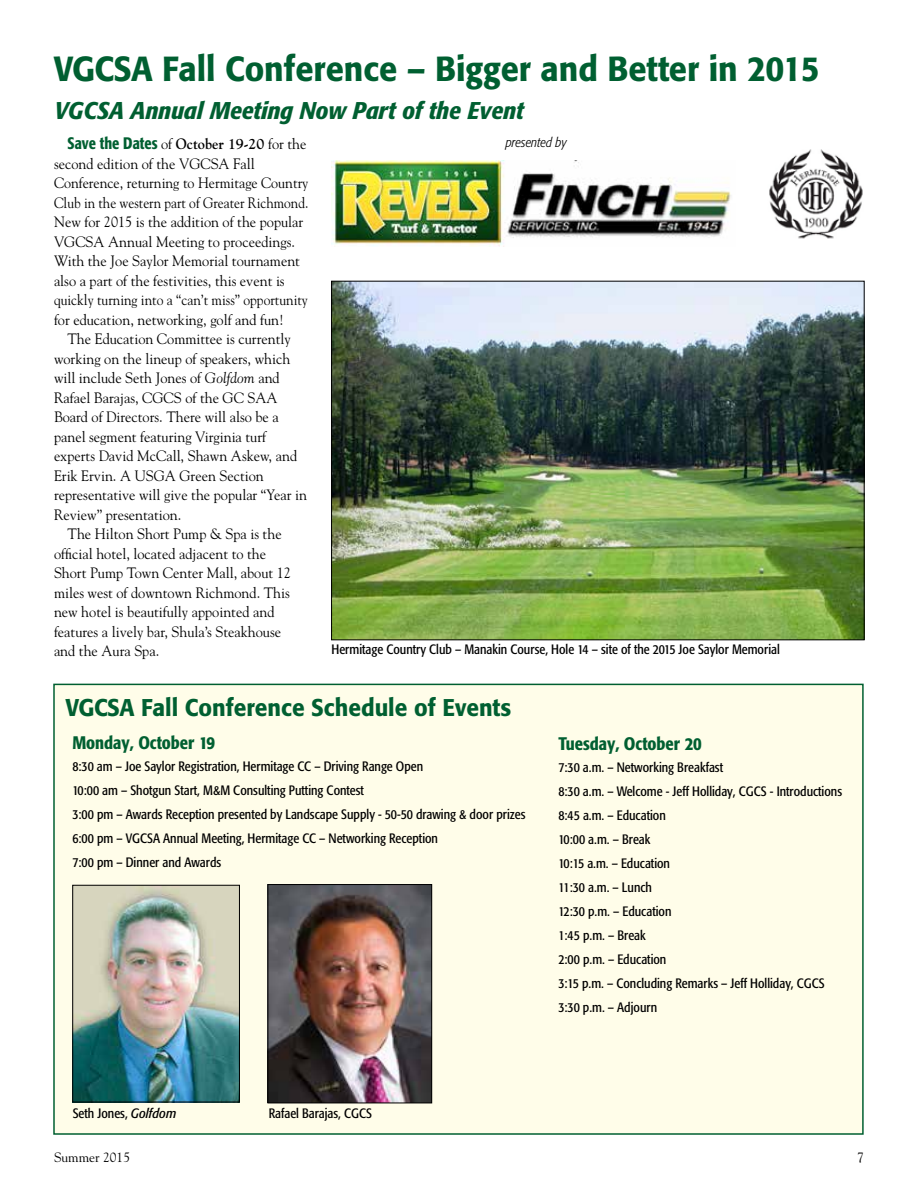
<style>
.page{position:relative;width:918px;height:1188px;background:#fff}
.page>*{position:absolute;margin:0;border:0;box-sizing:border-box;transform-origin:0 0}
.t1{font:500 34.5px "Formata";color:#005f31;scale:.94 1}
.t2{font:italic 500 condensed 24px "Formata";color:#005f31;scale:1.07 1}
.t3{font:500 24px "Formata";color:#005f31;scale:.94 1}
.t4{font:500 condensed 18px "Formata";color:#005f31}
.t5{font:500 condensed 16.5px "Formata";color:#005f31;scale:.95 1}
.t6{font:15px/19.5px "Goudy";color:#000;scale:.95 1}
.t7{font:condensed 13.5px/24px "Formata";color:#000}
.t8{font:italic 300 condensed 13.5px "Formata";color:#000}
.t9{font:13.5px "Goudy";color:#000}
.s1{font-family:"Goudy";font-weight:400;font-stretch:normal;font-size:15px;color:#000}
.s2{font-family:"Goudy";font-weight:700;font-stretch:normal;font-size:15px;color:#000}
.s3{font-style:italic}
</style>
<div class="page">
<div style="left:53px;top:684px;width:811px;height:451px;background:#fffde9;border:2px solid #005f31"></div>
<img style="left:332px;top:161px;width:399px;height:86px">
<img style="left:769px;top:149px;width:94px;height:90px">
<img style="left:333px;top:283px;width:530px;height:355px">
<img style="left:270px;top:886px;width:160px;height:215px">
<div style="left:268px;top:884px;width:164px;height:219px;border:1px solid #000"></div>
<img style="left:74px;top:887px;width:164px;height:213px">
<div style="left:72px;top:885px;width:168px;height:217px;border:1px solid #000"></div>
<h1 class="t1" style="left:54px;top:48px;width:816px">VGCSA Fall Conference – Bigger and Better in 2015</h1>
<h2 class="t2" style="left:54px;top:96px;width:440px">VGCSA Annual Meeting Now Part of the Event</h2>
<p class="t8" style="left:506px;top:135px;width:63px">presented by</p>
<p class="t5" style="left:68px;top:133px;width:253px">Save the Dates <span class="s1">of</span> <span class="s2">October 19-20</span> <span class="s1">for the</span></p>
<p class="t6" style="left:54px;top:153px;width:269px">second edition of the VGCSA Fall Conference, returning to Hermitage Country Club in the western part of Greater Richmond.<br>New for 2015 is the addition of the popular VGCSA Annual Meeting to proceedings.<br>With the Joe Saylor Memorial tournament also a part of the festivities, this event is quickly turning into a “can’t miss” opportunity for education, networking, golf and fun!</p>
<p class="t6" style="left:67px;top:329px;width:236px">The Education Committee is currently</p>
<p class="t6" style="left:54px;top:348px;width:250px">working on the lineup of speakers, which</p>
<p class="t6" style="left:54px;top:368px;width:239px">will include Seth Jones of <span class="s3">Golfdom</span> and</p>
<p class="t6" style="left:54px;top:387px;width:237px">Rafael Barajas, CGCS of the GC SAA</p>
<p class="t6" style="left:54px;top:407px;width:238px">Board of Directors. There will also be a</p>
<p class="t6" style="left:54px;top:426px;width:225px">panel segment featuring Virginia turf</p>
<p class="t6" style="left:54px;top:446px;width:257px">experts David McCall, Shawn Askew, and</p>
<p class="t6" style="left:54px;top:465px;width:222px">Erik Ervin. A USGA Green Section</p>
<p class="t6" style="left:54px;top:485px;width:268px">representative will give the popular “Year in</p>
<p class="t6" style="left:54px;top:504px;width:136px">Review” presentation.</p>
<p class="t6" style="left:67px;top:524px;width:227px">The Hilton Short Pump &amp; Spa is the</p>
<p class="t6" style="left:54px;top:543px;width:225px">official hotel, located adjacent to the</p>
<p class="t6" style="left:54px;top:563px;width:251px">Short Pump Town Center Mall, about 12</p>
<p class="t6" style="left:54px;top:582px;width:250px">miles west of downtown Richmond. This</p>
<p class="t6" style="left:54px;top:602px;width:234px">new hotel is beautifully appointed and</p>
<p class="t6" style="left:54px;top:621px;width:241px">features a lively bar, Shula’s Steakhouse</p>
<p class="t6" style="left:54px;top:641px;width:112px">and the Aura Spa.</p>
<p class="t7" style="left:332px;top:637px;width:450px">Hermitage Country Club – Manakin Course, Hole 14 – site of the 2015 Joe Saylor Memorial</p>
<h2 class="t3" style="left:66px;top:692px;width:476px">VGCSA Fall Conference Schedule of Events</h2>
<p class="t4" style="left:72px;top:731px;width:144px">Monday, October 19</p>
<p class="t7" style="left:72px;top:755px;width:455px">8:30 am – Joe Saylor Registration, Hermitage CC – Driving Range Open<br>10:00 am – Shotgun Start, M&amp;M Consulting Putting Contest<br>3:00 pm – Awards Reception presented by Landscape Supply - 50-50 drawing &amp; door prizes 6:00 pm – VGCSA Annual Meeting, Hermitage CC – Networking Reception<br>7:00 pm – Dinner and Awards</p>
<p class="t4" style="left:558px;top:732px;width:145px">Tuesday, October 20</p>
<p class="t7" style="left:558px;top:756px;width:285px">7:30 a.m. – Networking Breakfast<br>8:30 a.m. – Welcome - Jeff Holliday, CGCS - Introductions<br>8:45 a.m. – Education<br>10:00 a.m. – Break<br>10:15 a.m. – Education<br>11:30 a.m. – Lunch<br>12:30 p.m. – Education<br>1:45 p.m. – Break<br>2:00 p.m. – Education<br>3:15 p.m. – Concluding Remarks – Jeff Holliday, CGCS<br>3:30 p.m. – Adjourn</p>
<p class="t7" style="left:73px;top:1101px;width:105px">Seth Jones, <span class="s3">Golfdom</span></p>
<p class="t7" style="left:269px;top:1101px;width:105px">Rafael Barajas, CGCS</p>
<p class="t9" style="left:54px;top:1148px;width:78px">Summer 2015</p>
<p class="t9" style="left:857px;top:1148px;width:8px">7</p>
</div>
